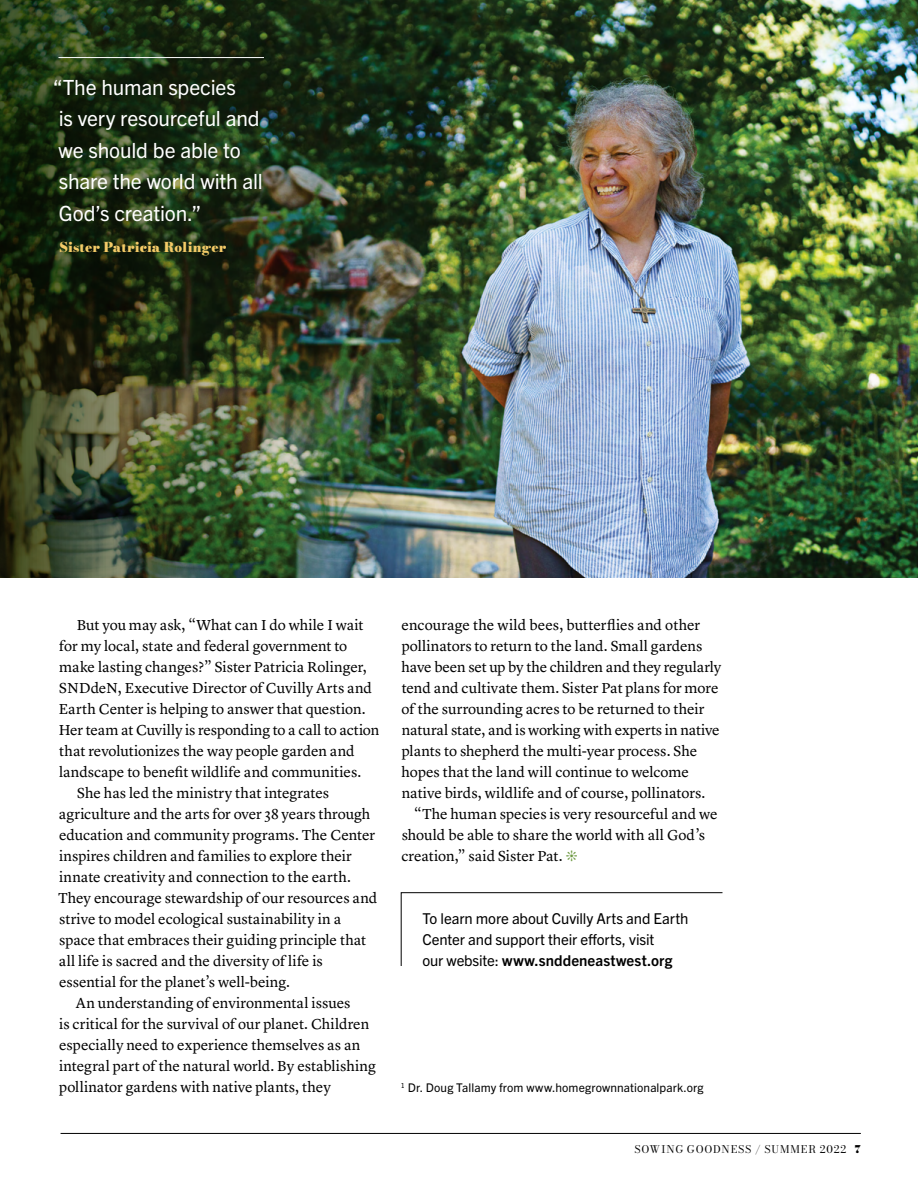
<style>
.page{position:relative;width:918px;height:1188px;background:#fff}
.page>*{position:absolute;margin:0;border:0;box-sizing:border-box;transform-origin:0 0}
.Pull_Quote_Trade_Got{font:21px/31.5px "Trade Gothic Next LT Pro";letter-spacing:-.01em;color:#fff}
.Body_text_with_inden{font:15px/21px "Lyon Text";color:#000}
.t1{font:15px/21px "Trade Gothic Next LT Pro";letter-spacing:-.01em;color:#000}
.t2{font:900 13.5px "Bodoni Moda 9 pt";letter-spacing:.01em;color:#f4cb68}
.By_line{font:12px "Trade Gothic Next LT Pro";letter-spacing:.01em;color:#000}
.t3{font:10.5px "Bodoni Moda 9 pt";letter-spacing:.09em;color:#000}
.s1{color:#6e9a43}
.s2{font-weight:700}
.s3{font-weight:900}
</style>
<div class="page">
<hr style="left:61px;top:1133px;width:800px;height:1px;background:#000">
<img style="left:0;top:0;width:918px;height:578px">
<hr style="left:58px;top:57px;width:206px;height:1px;background:#fff">
<svg style="left:401px;top:892px;width:322px;height:74px"></svg>
<p class="Pull_Quote_Trade_Got" style="left:53px;top:70px;width:212px">“The human species<br>is very resourceful and we should be able to share the world with all<br>God’s creation.”</p>
<p class="t2" style="left:60px;top:238px;width:168px">Sister Patricia Rolinger</p>
<p class="Body_text_with_inden" style="left:59px;top:613px;width:322px;text-indent:18px">But you may ask, “What can I do while I wait for my local, state and federal government to make lasting changes?” Sister Patricia Rolinger, SNDdeN, Executive Director of Cuvilly Arts and Earth Center is helping to answer that question.<br>Her team at Cuvilly is responding to a call to action that revolutionizes the way people garden and landscape to benefit wildlife and communities.</p>
<p class="Body_text_with_inden" style="left:58px;top:781px;width:321px;text-indent:19px">She has led the ministry that integrates agriculture and the arts for over 38 years through education and community programs. The Center inspires children and families to explore their innate creativity and connection to the earth.<br>They encourage stewardship of our resources and strive to model ecological sustainability in a space that embraces their guiding principle that all life is sacred and the diversity of life is essential for the planet’s well-being.</p>
<p class="Body_text_with_inden" style="left:59px;top:991px;width:318px;text-indent:17px">An understanding of environmental issues<br>is critical for the survival of our planet. Children especially need to experience themselves as an integral part of the natural world. By establishing pollinator gardens with native plants, they</p>
<p class="Body_text_with_inden" style="left:402px;top:613px;width:321px">encourage the wild bees, butterflies and other pollinators to return to the land. Small gardens have been set up by the children and they regularly tend and cultivate them. Sister Pat plans for more of the surrounding acres to be returned to their natural state, and is working with experts in native plants to shepherd the multi-year process. She hopes that the land will continue to welcome native birds, wildlife and of course, pollinators.</p>
<p class="Body_text_with_inden" style="left:401px;top:802px;width:318px;text-indent:13px">“The human species is very resourceful and we should be able to share the world with all God’s creation,” said Sister Pat. <span class="s1">❊</span></p>
<p class="t1" style="left:422px;top:907px;width:267px">To learn more about Cuvilly Arts and Earth<br>Center and support their efforts, visit<br>our website: <span class="s2">www.snddeneastwest.org</span></p>
<p class="By_line" style="left:401px;top:1079px;width:304px"><sup>1</sup> Dr. Doug Tallamy from www.homegrownnationalpark.org</p>
<p class="t3" style="left:634px;top:1142px;width:228px">SOWING GOODNESS / SUMMER 2022 <span class="s3">7</span></p>
</div>
